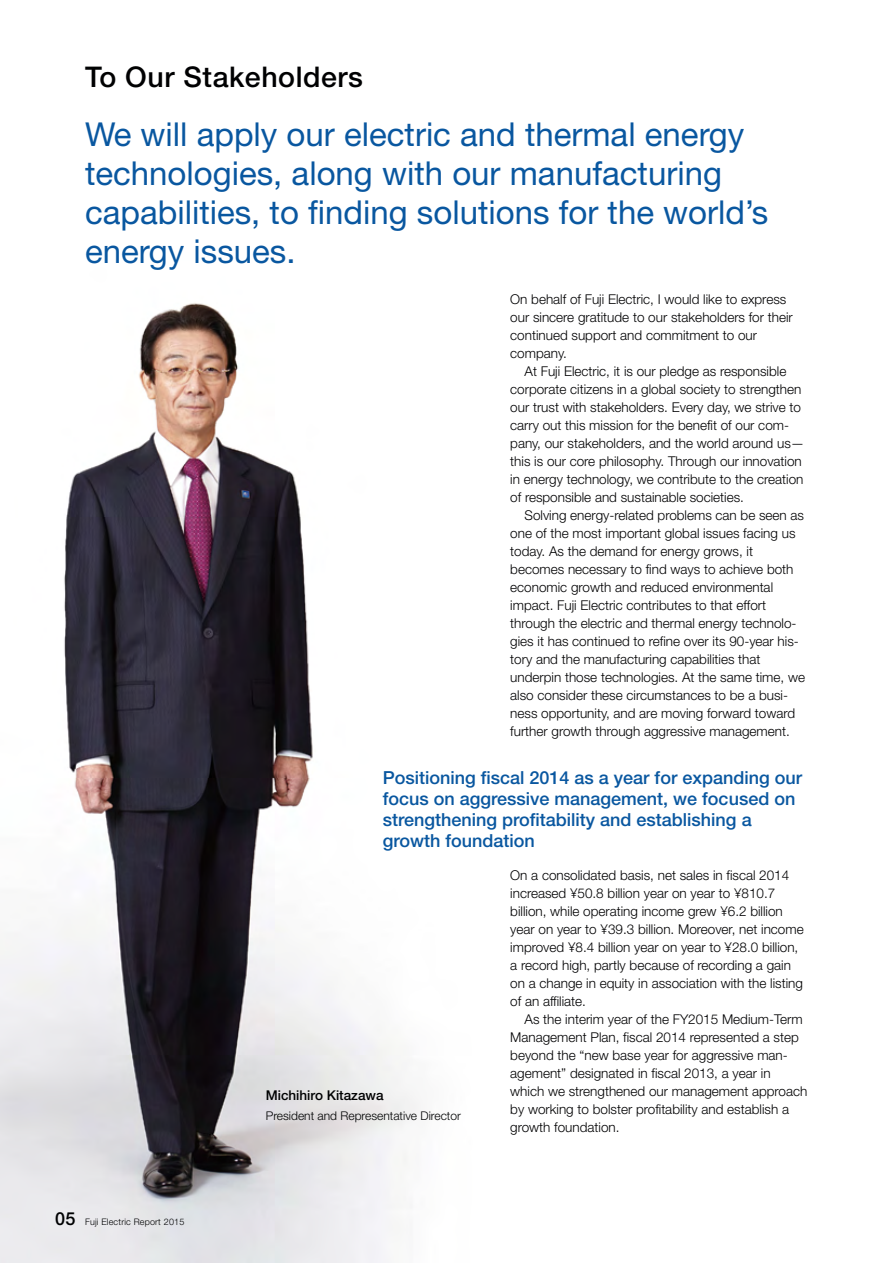
<style>
.page{position:relative;width:893px;height:1263px;background:#fff}
.page>*{position:absolute;margin:0;border:0;box-sizing:border-box;transform-origin:0 0}
.t1{font:33px/39px "Helvetica Neue LT Std";color:#0957a0}
.t2{font:500 28.5px "Helvetica Neue LT Std";letter-spacing:.02em;color:#000102}
.t3{font:500 18px/21px "Helvetica Neue LT Std";color:#0957a0}
.t4{font:300 13.5px/18px "Helvetica Neue LT Std";color:#000102}
.t5{font:500 13.5px "Helvetica Neue LT Std";color:#000102}
.t6{font:300 12px "Helvetica Neue LT Std";color:#000102}
.t7{font:300 9px "Helvetica Neue LT Std";letter-spacing:.02em;color:#000102}
.s1{font-weight:500;font-size:18px}
</style>
<div class="page">
<img style="left:0;top:303px;width:419px;height:960px">
<h2 class="t2" style="left:85px;top:67px;width:279px">To Our Stakeholders</h2>
<h1 class="t1" style="left:85px;top:119px;width:685px">We will apply our electric and thermal energy technologies, along with our manufacturing capabilities, to finding solutions for the world’s energy issues.</h1>
<p class="t4" style="left:510px;top:292px;width:284px">On behalf of Fuji Electric, I would like to express our sincere gratitude to our stakeholders for their continued support and commitment to our company.</p>
<p class="t4" style="left:510px;top:364px;width:296px;text-indent:14px">At Fuji Electric, it is our pledge as responsible corporate citizens in a global society to strengthen our trust with stakeholders. Every day, we strive to carry out this mission for the benefit of our com&shy;pany, our stakeholders, and the world around us— this is our core philosophy. Through our innovation in energy technology, we contribute to the creation of responsible and sustainable societies.</p>
<p class="t4" style="left:510px;top:508px;width:296px;text-indent:14px">Solving energy-related problems can be seen as one of the most important global issues facing us today. As the demand for energy grows, it becomes necessary to find ways to achieve both economic growth and reduced environmental impact. Fuji Electric contributes to that effort through the electric and thermal energy technolo&shy;gies it has continued to refine over its 90-year his&shy;tory and the manufacturing capabilities that underpin those technologies. At the same time, we also consider these circumstances to be a busi&shy;ness opportunity, and are moving forward toward further growth through aggressive management.</p>
<h3 class="t3" style="left:383px;top:769px;width:421px">Positioning fiscal 2014 as a year for expanding our focus on aggressive management, we focused on strengthening profitability and establishing a growth foundation</h3>
<p class="t4" style="left:510px;top:867px;width:295px">On a consolidated basis, net sales in fiscal 2014 increased ¥50.8 billion year on year to ¥810.7 billion, while operating income grew ¥6.2 billion year on year to ¥39.3 billion. Moreover, net income improved ¥8.4 billion year on year to ¥28.0 billion, a record high, partly because of recording a gain on a change in equity in association with the listing of an affiliate.</p>
<p class="t4" style="left:510px;top:1011px;width:299px;text-indent:14px">As the interim year of the FY2015 Medium-Term Management Plan, fiscal 2014 represented a step beyond the “new base year for aggressive man&shy;agement” designated in fiscal 2013, a year in which we strengthened our management approach by working to bolster profitability and establish a growth foundation.</p>
<p class="t5" style="left:266px;top:1090px;width:119px">Michihiro Kitazawa</p>
<p class="t6" style="left:266px;top:1111px;width:197px">President and Representative Director</p>
<p class="t7" style="left:55px;top:1218px;width:131px"><span class="s1">05</span> Fuji Electric Report 2015</p>
</div>
